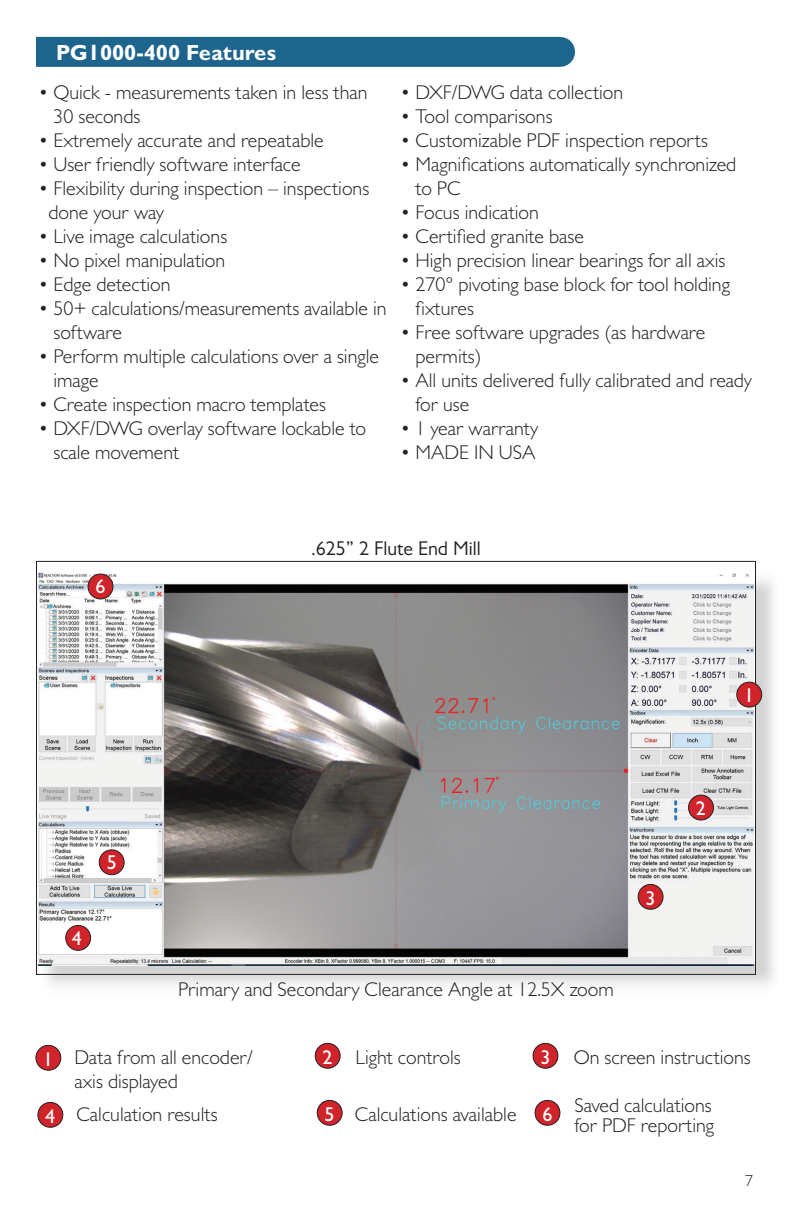
<style>
.page{position:relative;width:792px;height:1224px;background:#fff}
.page>*{position:absolute;margin:0;border:0;box-sizing:border-box;transform-origin:0 0}
.t1{font:700 22px "Gill Sans";color:#fff}
.t2{font:300 20px/24px "Gill Sans";color:#231f20}
.t3{font:20px "Gill Sans";color:#231f20}
.t4{font:500 20px "Gill Sans";color:#fff}
.t5{font:300 16px "Gill Sans";color:#231f20}
</style>
<div class="page">
<div style="left:19px;top:37px;width:541px;height:30px;background:#1e658e"></div>
<div style="left:0;top:28px;width:36px;height:51px;background:#fff"></div>
<div style="left:39px;top:564px;width:742px;height:436px;background:#231f20;opacity:.2"></div>
<img style="left:38px;top:570px;width:716px;height:396px">
<div style="left:737px;top:682px;width:25px;height:25px;background:#d1232a;border-radius:50%"></div>
<div style="left:737px;top:682px;width:25px;height:25px;border:1px solid #231f20;border-radius:50%"></div>
<div style="left:689px;top:795px;width:24px;height:25px;background:#d1232a;border-radius:50%"></div>
<div style="left:688px;top:795px;width:26px;height:25px;border:1px solid #231f20;border-radius:50%"></div>
<div style="left:638px;top:884px;width:25px;height:25px;background:#d1232a;border-radius:50%"></div>
<div style="left:638px;top:884px;width:25px;height:26px;border:1px solid #231f20;border-radius:50%"></div>
<div style="left:36px;top:1045px;width:25px;height:25px;background:#d1232a;border-radius:50%"></div>
<div style="left:36px;top:1045px;width:25px;height:25px;border:1px solid #231f20;border-radius:50%"></div>
<div style="left:315px;top:1043px;width:25px;height:25px;background:#d1232a;border-radius:50%"></div>
<div style="left:315px;top:1043px;width:25px;height:25px;border:1px solid #231f20;border-radius:50%"></div>
<div style="left:533px;top:1043px;width:25px;height:25px;background:#d1232a;border-radius:50%"></div>
<div style="left:533px;top:1043px;width:25px;height:25px;border:1px solid #231f20;border-radius:50%"></div>
<div style="left:66px;top:925px;width:25px;height:25px;background:#d1232a;border-radius:50%"></div>
<div style="left:66px;top:925px;width:25px;height:26px;border:1px solid #231f20;border-radius:50%"></div>
<div style="left:99px;top:850px;width:25px;height:25px;background:#d1232a;border-radius:50%"></div>
<div style="left:99px;top:850px;width:25px;height:25px;border:1px solid #231f20;border-radius:50%"></div>
<div style="left:88px;top:574px;width:25px;height:25px;background:#d1232a;border-radius:50%"></div>
<div style="left:88px;top:574px;width:25px;height:25px;border:1px solid #231f20;border-radius:50%"></div>
<div style="left:38px;top:1102px;width:25px;height:25px;background:#d1232a;border-radius:50%"></div>
<div style="left:38px;top:1102px;width:25px;height:26px;border:1px solid #231f20;border-radius:50%"></div>
<div style="left:317px;top:1100px;width:25px;height:25px;background:#d1232a;border-radius:50%"></div>
<div style="left:317px;top:1100px;width:25px;height:26px;border:1px solid #231f20;border-radius:50%"></div>
<div style="left:535px;top:1100px;width:25px;height:25px;background:#d1232a;border-radius:50%"></div>
<div style="left:535px;top:1100px;width:25px;height:26px;border:1px solid #231f20;border-radius:50%"></div>
<p class="t1" style="left:56px;top:39px;width:221px">PG1000-400 Features</p>
<p class="t2" style="left:53px;top:80px;width:316px;text-indent:-15px">• Quick - measurements taken in less than<br>30 seconds</p>
<p class="t2" style="left:38px;top:128px;width:287px">• Extremely accurate and repeatable</p>
<p class="t2" style="left:38px;top:152px;width:264px">• User friendly software interface</p>
<p class="t2" style="left:48px;top:176px;width:322px;text-indent:-10px">• Flexibility during inspection – inspections done your way</p>
<p class="t2" style="left:38px;top:224px;width:190px">• Live image calculations</p>
<p class="t2" style="left:38px;top:248px;width:188px">• No pixel manipulation</p>
<p class="t2" style="left:38px;top:272px;width:134px">• Edge detection</p>
<p class="t2" style="left:53px;top:296px;width:335px;text-indent:-15px">• 50+ calculations/measurements available in software</p>
<p class="t2" style="left:53px;top:344px;width:327px;text-indent:-15px">• Perform multiple calculations over a single image</p>
<p class="t2" style="left:38px;top:392px;width:289px">• Create inspection macro templates</p>
<p class="t2" style="left:53px;top:416px;width:314px;text-indent:-15px">• DXF/DWG overlay software lockable to scale movement</p>
<p class="t2" style="left:400px;top:80px;width:224px">• DXF/DWG data collection</p>
<p class="t2" style="left:400px;top:104px;width:154px">• Tool comparisons</p>
<p class="t2" style="left:400px;top:128px;width:309px">• Customizable PDF inspection reports</p>
<p class="t2" style="left:416px;top:152px;width:322px;text-indent:-15px">• Magnifications automatically synchronized to PC</p>
<p class="t2" style="left:400px;top:200px;width:140px">• Focus indication</p>
<p class="t2" style="left:400px;top:224px;width:185px">• Certified granite base</p>
<p class="t2" style="left:400px;top:248px;width:326px">• High precision linear bearings for all axis</p>
<p class="t2" style="left:416px;top:272px;width:316px;text-indent:-15px">• 270° pivoting base block for tool holding fixtures</p>
<p class="t2" style="left:416px;top:320px;width:291px;text-indent:-15px">• Free software upgrades (as hardware permits)</p>
<p class="t2" style="left:416px;top:368px;width:338px;text-indent:-15px">• All units delivered fully calibrated and ready for use</p>
<p class="t2" style="left:400px;top:416px;width:139px">• 1 year warranty</p>
<p class="t2" style="left:400px;top:440px;width:136px">• MADE IN USA</p>
<p class="t4" style="left:96px;top:575px;width:11px">6</p>
<p class="t4" style="left:72px;top:926px;width:11px">4</p>
<p class="t4" style="left:107px;top:851px;width:11px">5</p>
<p class="t3" style="left:311px;top:537px;width:171px">.625” 2 Flute End Mill</p>
<p class="t2" style="left:178px;top:977px;width:437px">Primary and Secondary Clearance Angle at 12.5X zoom</p>
<p class="t4" style="left:646px;top:886px;width:11px">3</p>
<p class="t4" style="left:696px;top:797px;width:11px">2</p>
<p class="t4" style="left:744px;top:684px;width:11px">1</p>
<p class="t4" style="left:323px;top:1045px;width:11px">2</p>
<p class="t2" style="left:538px;top:1045px;width:11px">•</p>
<p class="t4" style="left:540px;top:1045px;width:11px">3</p>
<p class="t2" style="left:574px;top:1045px;width:179px">On screen instructions</p>
<p class="t2" style="left:74px;top:1045px;width:180px;text-indent:-36px">• Data from all encoder/ axis displayed</p>
<p class="t4" style="left:43px;top:1047px;width:11px">1</p>
<p class="t2" style="left:356px;top:1045px;width:107px">Light controls</p>
<p class="t4" style="left:45px;top:1104px;width:11px">4</p>
<p class="t2" style="left:76px;top:1102px;width:143px">Calculation results</p>
<p class="t4" style="left:325px;top:1102px;width:11px">5</p>
<p class="t2" style="left:355px;top:1102px;width:163px">Calculations available</p>
<p class="t4" style="left:542px;top:1102px;width:11px">6</p>
<p class="t2" style="left:575px;top:1095px;width:141px;line-height:20px">Saved calculations for PDF reporting</p>
<p class="t2" style="left:40px;top:1102px;width:11px">•</p>
<p class="t5" style="left:745px;top:1171px;width:9px">7</p>
</div>
